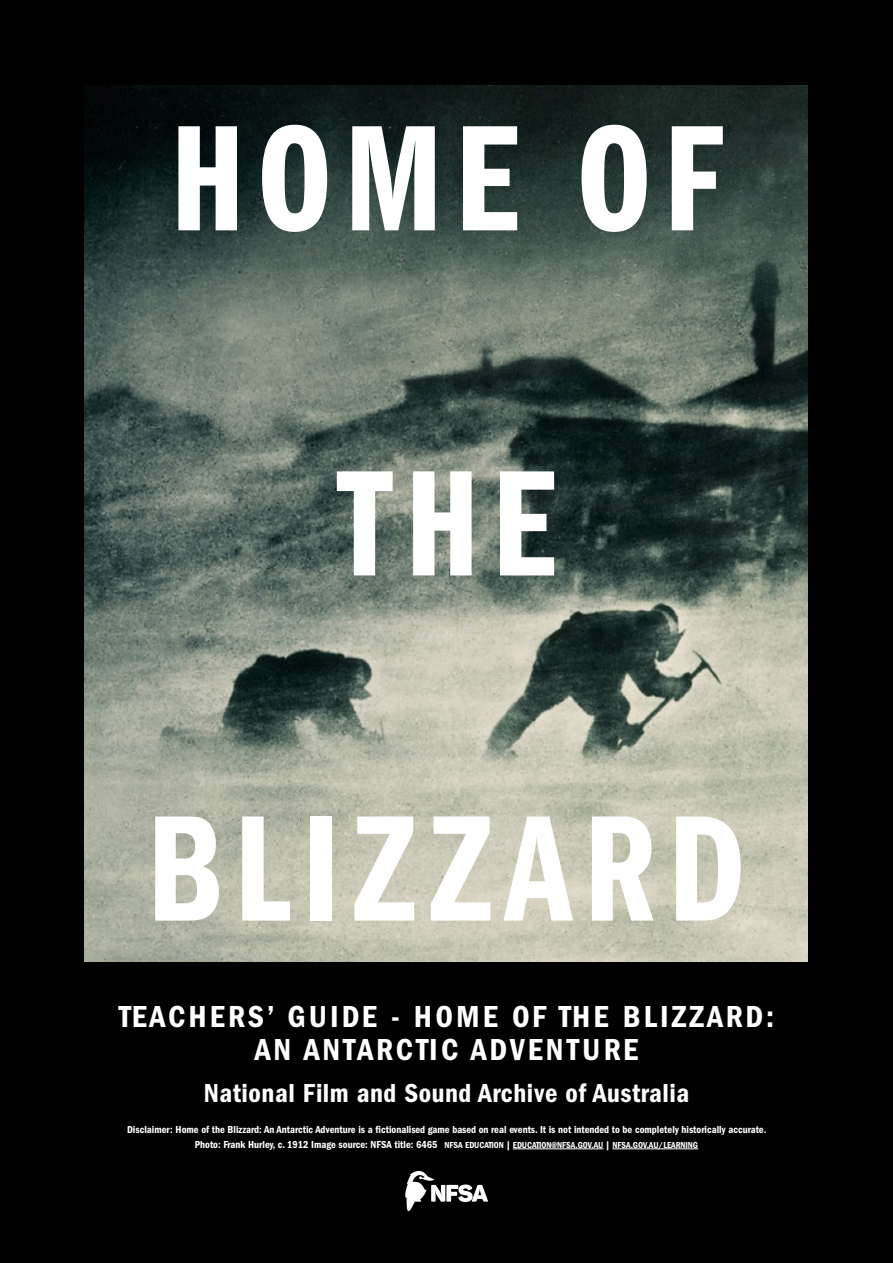
<style>
.page{position:relative;width:893px;height:1263px;background:#000}
.page>*{position:absolute;margin:0;border:0;box-sizing:border-box;transform-origin:0 0}
.t1{font:156px "Franklin Gothic LT Pro Dm Cm";letter-spacing:.08em;color:#fff}
.t2{font:31.5px/33px "Franklin Gothic LT Pro Cn Dm";letter-spacing:.1em;color:#fff;text-align:center}
.t3{font:27px "Franklin Gothic LT Pro Cn Dm";letter-spacing:.02em;color:#fff}
.t4{font:10.5px "Franklin Gothic LT Pro Cn Dm";color:#fff}
.t5{font:9px "Franklin Gothic LT Pro Cn Dm";color:#fff}
.s1{font-size:10.5px}
</style>
<div class="page">
<img style="left:85px;top:85px;width:723px;height:876px">
<svg style="left:405px;top:1171px;width:83px;height:41px"></svg>
<hr style="left:513px;top:1148px;width:90px;height:1px;background:#fff">
<hr style="left:612px;top:1148px;width:86px;height:1px;background:#fff">
<h1 class="t1" style="left:170px;top:93px;width:553px">HOME OF</h1>
<h1 class="t1" style="left:337px;top:438px;width:221px">THE</h1>
<h1 class="t1" style="left:147px;top:783px;width:599px">BLIZZARD</h1>
<h2 class="t2" style="left:119px;top:1000px;width:657px">TEACHERS’ GUIDE - HOME OF THE BLIZZARD:<br>AN ANTARCTIC ADVENTURE</h2>
<h3 class="t3" style="left:204px;top:1077px;width:487px">National Film and Sound Archive of Australia</h3>
<p class="t4" style="left:127px;top:1123px;width:641px">Disclaimer: Home of the Blizzard: An Antarctic Adventure is a fictionalised game based on real events. It is not intended to be completely historically accurate.</p>
<p class="t5" style="left:195px;top:1140px;width:505px"><span class="s1">Photo: Frank Hurley, c. 1912 Image source: NFSA title: 6465</span> NFSA EDUCATION | EDUCATION@NFSA.GOV.AU | NFSA.GOV.AU/LEARNING</p>
</div>
